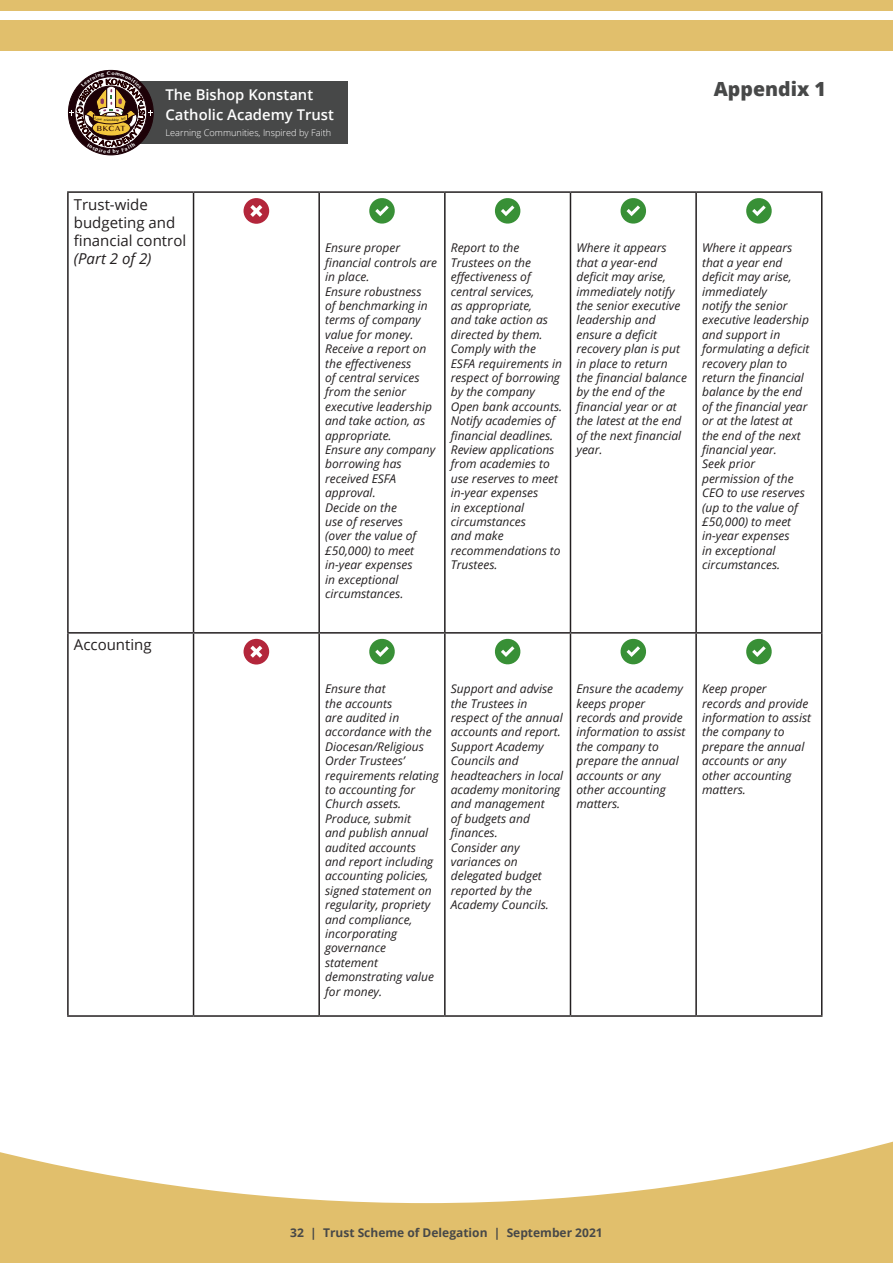
<style>
.page{position:relative;width:893px;height:1263px;background:#fff}
.page>*{position:absolute;margin:0;border:0;box-sizing:border-box;transform-origin:0 0}
.t1{font:800 19.5px "Open Sans";color:#474848}
.t2{font:15px/18px "Open Sans";color:#231f20}
.t3{font:italic 15px "Open Sans";color:#231f20}
.t4{font:600 14.85px/20px "Open Sans";color:#fff}
.t5{font:italic 12px/14.4px "Open Sans";color:#231f20}
.t6{font:700 12px "Open Sans";color:#474848}
.t7{font:300 9.15px "Open Sans";color:#fff}
.t8{font:7.5px "Oriya MN";letter-spacing:.05em;color:#240001}
</style>
<div class="page">
<svg style="left:0;top:1141px;width:893px;height:122px;fill:#e1bf6c"></svg>
<div style="left:0;top:21px;width:893px;height:30px;background:#e1bf6c"></div>
<div style="left:0;top:0;width:893px;height:11px;background:#e1bf6c"></div>
<div style="left:107px;top:81px;width:241px;height:63px;background:#474848"></div>
<hr style="left:67px;top:191px;width:127px;height:2px;background:#231f20">
<hr style="left:67px;top:193px;width:2px;height:439px;background:#231f20">
<hr style="left:194px;top:191px;width:125px;height:2px;background:#231f20">
<hr style="left:193px;top:193px;width:1px;height:439px;background:#231f20">
<hr style="left:319px;top:191px;width:126px;height:2px;background:#231f20">
<hr style="left:318px;top:193px;width:2px;height:439px;background:#231f20">
<hr style="left:445px;top:191px;width:125px;height:2px;background:#231f20">
<hr style="left:444px;top:193px;width:2px;height:439px;background:#231f20">
<hr style="left:570px;top:191px;width:126px;height:2px;background:#231f20">
<hr style="left:570px;top:193px;width:1px;height:439px;background:#231f20">
<hr style="left:696px;top:191px;width:126px;height:2px;background:#231f20">
<hr style="left:695px;top:193px;width:2px;height:439px;background:#231f20">
<hr style="left:821px;top:193px;width:1px;height:439px;background:#231f20">
<hr style="left:67px;top:632px;width:127px;height:2px;background:#231f20">
<hr style="left:67px;top:634px;width:2px;height:381px;background:#231f20">
<hr style="left:194px;top:632px;width:125px;height:2px;background:#231f20">
<hr style="left:193px;top:634px;width:1px;height:381px;background:#231f20">
<hr style="left:319px;top:632px;width:126px;height:2px;background:#231f20">
<hr style="left:318px;top:634px;width:2px;height:381px;background:#231f20">
<hr style="left:445px;top:632px;width:125px;height:2px;background:#231f20">
<hr style="left:444px;top:634px;width:2px;height:381px;background:#231f20">
<hr style="left:570px;top:632px;width:126px;height:2px;background:#231f20">
<hr style="left:570px;top:634px;width:1px;height:381px;background:#231f20">
<hr style="left:696px;top:632px;width:126px;height:2px;background:#231f20">
<hr style="left:695px;top:634px;width:2px;height:381px;background:#231f20">
<hr style="left:821px;top:634px;width:1px;height:381px;background:#231f20">
<hr style="left:67px;top:1015px;width:127px;height:2px;background:#231f20">
<hr style="left:194px;top:1015px;width:125px;height:2px;background:#231f20">
<hr style="left:319px;top:1015px;width:126px;height:2px;background:#231f20">
<hr style="left:445px;top:1015px;width:125px;height:2px;background:#231f20">
<hr style="left:570px;top:1015px;width:126px;height:2px;background:#231f20">
<hr style="left:696px;top:1015px;width:126px;height:2px;background:#231f20">
<svg style="left:244px;top:198px;width:25px;height:26px"></svg>
<svg style="left:369px;top:198px;width:26px;height:26px"></svg>
<svg style="left:494px;top:198px;width:27px;height:26px"></svg>
<svg style="left:620px;top:198px;width:26px;height:26px"></svg>
<svg style="left:746px;top:198px;width:26px;height:26px"></svg>
<svg style="left:244px;top:639px;width:25px;height:25px"></svg>
<svg style="left:369px;top:638px;width:26px;height:27px"></svg>
<svg style="left:494px;top:638px;width:27px;height:27px"></svg>
<svg style="left:620px;top:638px;width:26px;height:27px"></svg>
<svg style="left:746px;top:638px;width:26px;height:27px"></svg>
<svg style="left:69px;top:72px;width:83px;height:82px"></svg>
<p class="t8" style="left:97px;top:124px;width:30px">BKCAT</p>
<p class="t4" style="left:165px;top:84px;width:170px">The Bishop Konstant<br>Catholic Academy Trust</p>
<p class="t7" style="left:165px;top:126px;width:167px">Learning Communities, Inspired by Faith</p>
<h1 class="t1" style="left:714px;top:74px;width:114px">Appendix 1</h1>
<p class="t2" style="left:74px;top:195px;width:114px">Trust-wide budgeting and financial control</p>
<p class="t3" style="left:74px;top:248px;width:79px">(Part 2 of 2)</p>
<p class="t5" style="left:325px;top:240px;width:114px">Ensure proper financial controls are in place.<br>Ensure robustness<br>of benchmarking in terms of company value for money.<br>Receive a report on the effectiveness<br>of central services from the senior executive leadership and take action, as appropriate.<br>Ensure any company borrowing has received ESFA approval.<br>Decide on the<br>use of reserves<br>(over the value of £50,000) to meet in-year expenses<br>in exceptional circumstances.</p>
<p class="t5" style="left:451px;top:240px;width:113px">Report to the<br>Trustees on the effectiveness of central services,<br>as appropriate,<br>and take action as directed by them.<br>Comply with the<br>ESFA requirements in respect of borrowing by the company<br>Open bank accounts.<br>Notify academies of financial deadlines.<br>Review applications from academies to use reserves to meet in-year expenses<br>in exceptional circumstances<br>and make recommendations to<br>Trustees.</p>
<p class="t5" style="left:576px;top:240px;width:112px">Where it appears that a year-end deficit may arise, immediately notify the senior executive leadership and ensure a deficit recovery plan is put in place to return the financial balance by the end of the financial year or at the latest at the end of the next financial year.</p>
<p class="t5" style="left:702px;top:240px;width:109px">Where it appears that a year end deficit may arise, immediately<br>notify the senior executive leadership and support in formulating a deficit recovery plan to return the financial balance by the end of the financial year or at the latest at the end of the next financial year.<br>Seek prior permission of the<br>CEO to use reserves (up to the value of £50,000) to meet in-year expenses<br>in exceptional circumstances.</p>
<p class="t2" style="left:74px;top:635px;width:79px">Accounting</p>
<p class="t5" style="left:325px;top:681px;width:115px">Ensure that<br>the accounts<br>are audited in accordance with the<br>Diocesan/Religious<br>Order Trustees’ requirements relating to accounting for<br>Church assets.<br>Produce, submit<br>and publish annual audited accounts and report including accounting policies, signed statement on regularity, propriety and compliance, incorporating governance statement demonstrating value for money.</p>
<p class="t5" style="left:451px;top:681px;width:114px">Support and advise the Trustees in respect of the annual accounts and report.<br>Support Academy<br>Councils and headteachers in local academy monitoring and management<br>of budgets and finances.<br>Consider any variances on delegated budget reported by the<br>Academy Councils.</p>
<p class="t5" style="left:576px;top:681px;width:111px">Ensure the academy keeps proper records and provide information to assist the company to prepare the annual accounts or any other accounting matters.</p>
<p class="t5" style="left:702px;top:681px;width:111px">Keep proper<br>records and provide information to assist the company to prepare the annual accounts or any other accounting matters.</p>
<p class="t6" style="left:290px;top:1224px;width:314px">32 | Trust Scheme of Delegation | September 2021</p>
</div>
